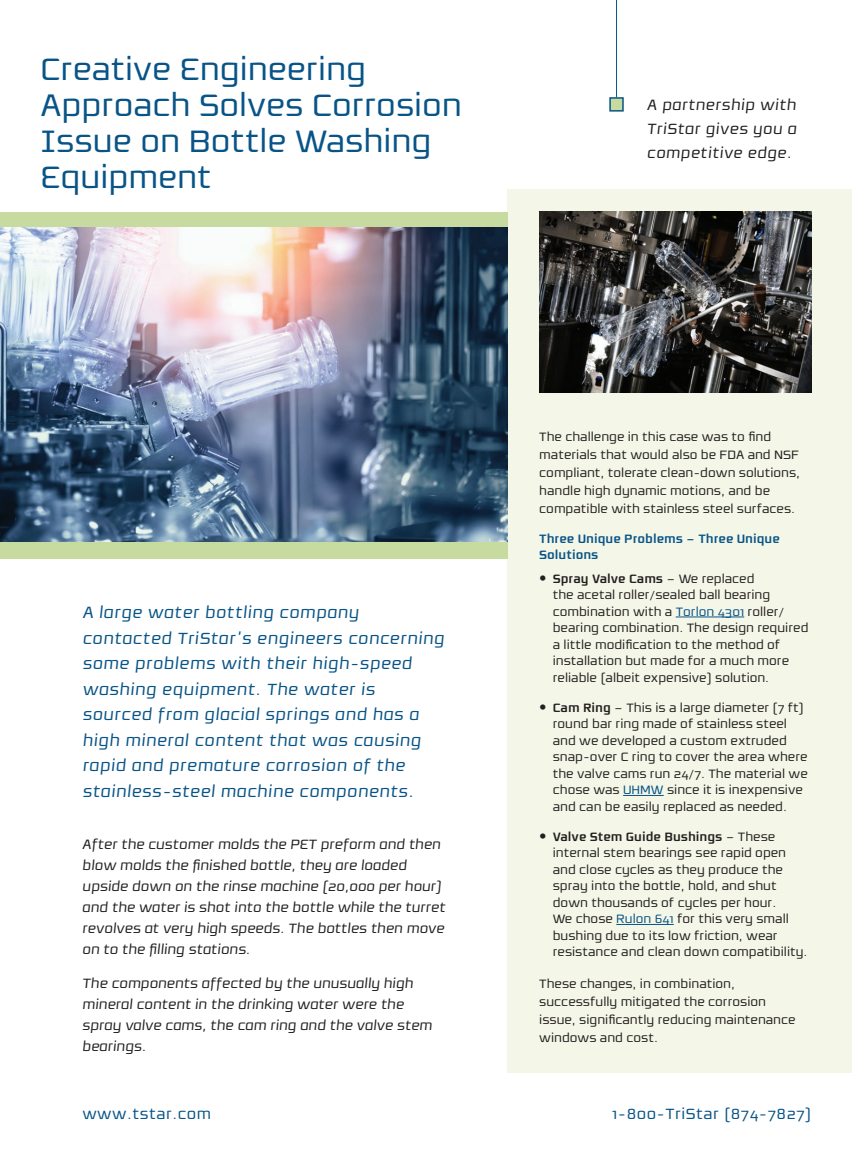
<style>
.page{position:relative;width:852px;height:1161px;background:#fff}
.page>*{position:absolute;margin:0;border:0;box-sizing:border-box;transform-origin:0 0}
.Headline{font:34.5px/36px "Resea";color:#085487}
.Headline-2{font:italic 18px/25.5px "Resea";letter-spacing:.03em;color:#085487}
.Headline-3{font:italic 16.5px/24px "Resea";letter-spacing:.03em;color:#231f20;text-align:justify}
.Headline-4{font:16.5px "Resea";letter-spacing:.03em;color:#085487}
.Body_Text{font:italic 15px/21px "Resea";color:#231f20}
.Sidebar_Text{font:13.5px/16.5px "Resea";color:#231f20}
.Subheadline{font:700 13.5px/16.5px "Resea";color:#085487}
.s1{font-weight:700}
.s2{color:#085487}
</style>
<div class="page">
<hr style="left:615px;top:0;width:1px;height:97px;background:#085487">
<div style="left:609px;top:97px;width:14px;height:15px;background:#c7daa0;border:2px solid #085487"></div>
<div style="left:506px;top:189px;width:344px;height:884px;background:#f4f6e7"></div>
<div style="left:0;top:212px;width:507px;height:346px;background:#c7daa0"></div>
<hr style="left:675px;top:617px;width:68px;height:1px;background:#085487">
<hr style="left:622px;top:795px;width:41px;height:1px;background:#085487">
<hr style="left:616px;top:924px;width:57px;height:1px;background:#085487">
<img style="left:0;top:228px;width:506px;height:313px">
<img style="left:539px;top:212px;width:271px;height:181px">
<p class="Headline" style="left:40px;top:51px;width:423px">Creative Engineering<br>Approach Solves Corrosion<br>Issue on Bottle Washing<br>Equipment</p>
<p class="Headline-3" style="left:646px;top:93px;width:151px">A partnership with TriStar gives you a competitive edge.</p>
<p class="Headline-2" style="left:82px;top:600px;width:363px">A large water bottling company contacted TriStar’s engineers concerning some problems with their high-speed washing equipment. The water is sourced from glacial springs and has a high mineral content that was causing rapid and premature corrosion of the stainless-steel machine components.</p>
<p class="Body_Text" style="left:82px;top:834px;width:364px">After the customer molds the PET preform and then blow molds the finished bottle, they are loaded upside down on the rinse machine (20,000 per hour) and the water is shot into the bottle while the turret revolves at very high speeds. The bottles then move on to the filling stations.</p>
<p class="Body_Text" style="left:82px;top:973px;width:351px">The components affected by the unusually high mineral content in the drinking water were the spray valve cams, the cam ring and the valve stem bearings.</p>
<p class="Sidebar_Text" style="left:539px;top:427px;width:262px;line-height:18px">The challenge in this case was to find materials that would also be FDA and NSF compliant, tolerate clean-down solutions, handle high dynamic motions, and be compatible with stainless steel surfaces.</p>
<p class="Subheadline" style="left:539px;top:530px;width:242px">Three Unique Problems – Three Unique<br>Solutions</p>
<p class="Sidebar_Text" style="left:552px;top:570px;width:257px"><span class="s1">Spray Valve Cams</span> – We replaced<br>the acetal roller/sealed ball bearing combination with a <span class="s2">Torlon 4301</span> roller/ bearing combination. The design required a little modification to the method of installation but made for a much more reliable (albeit expensive) solution.</p>
<p class="Sidebar_Text" style="left:552px;top:699px;width:256px"><span class="s1">Cam Ring</span> – This is a large diameter (7 ft) round bar ring made of stainless steel and we developed a custom extruded snap-over C ring to cover the area where the valve cams run 24/7. The material we chose was <span class="s2">UHMW</span> since it is inexpensive and can be easily replaced as needed.</p>
<p class="Sidebar_Text" style="left:552px;top:828px;width:256px"><span class="s1">Valve Stem Guide Bushings</span> – These internal stem bearings see rapid open and close cycles as they produce the spray into the bottle, hold, and shut down thousands of cycles per hour.<br>We chose <span class="s2">Rulon 641</span> for this very small bushing due to its low friction, wear resistance and clean down compatibility.</p>
<p class="Sidebar_Text" style="left:539px;top:974px;width:258px;line-height:18px">These changes, in combination, successfully mitigated the corrosion issue, significantly reducing maintenance windows and cost.</p>
<p class="Headline-4" style="left:82px;top:1105px;width:130px">www.tstar.com</p>
<p class="Headline-4" style="left:611px;top:1105px;width:201px">1-800-TriStar (874-7827)</p>
</div>
